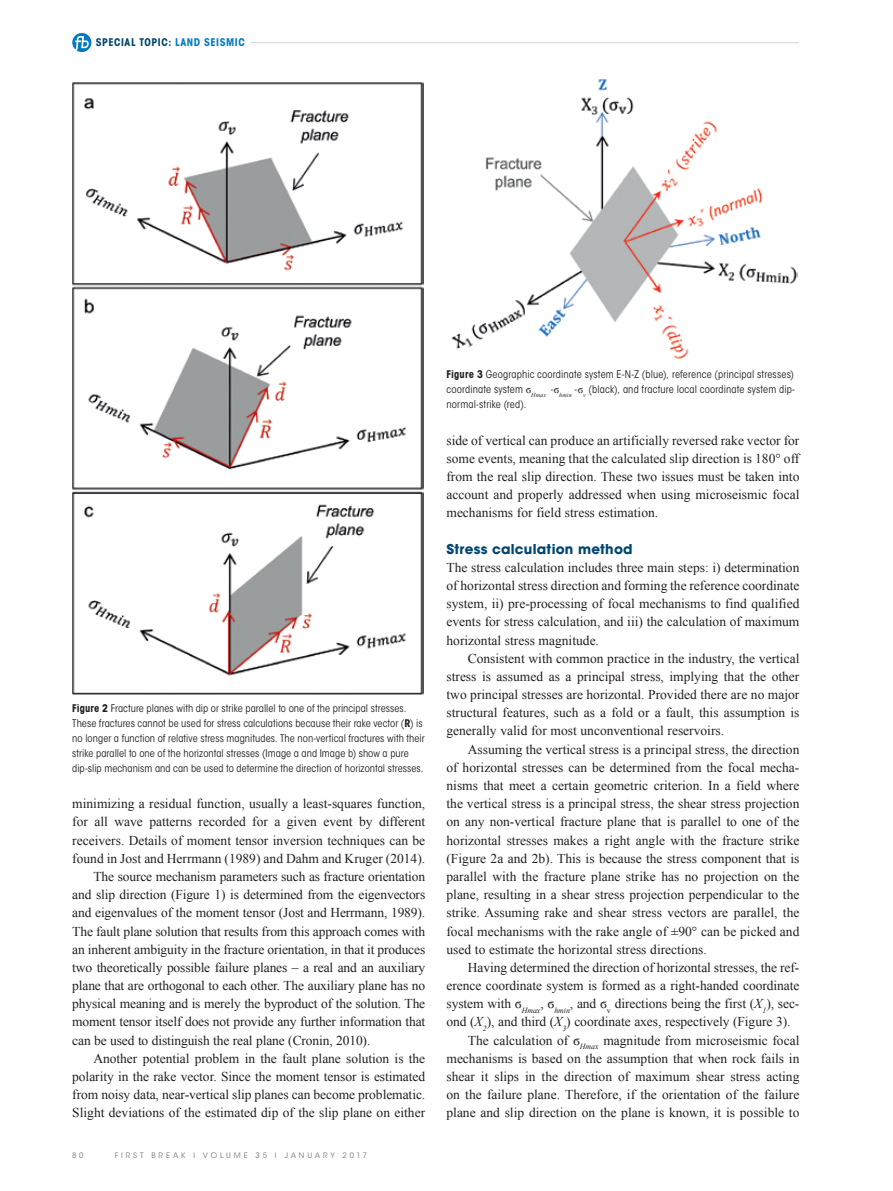
<style>
.page{position:relative;width:893px;height:1191px;background:#fff}
.page>*{position:absolute;margin:0;border:0;box-sizing:border-box;transform-origin:0 0}
._00-FB_BODY_indent{font:13.5px/18.1px "Times New Roman";color:#231f20;text-align:justify}
._00-FB_BODY{font:13.5px/18.1px "Times New Roman";color:#231f20;text-align:justify}
._02-HEADER_2{font:700 13.5px "ITC Avant Garde Std";letter-spacing:.015em;color:#004670}
._06-CAPTION_black{font:condensed 10.5px/15px "ITC Avant Garde Std";letter-spacing:.005em;color:#231f20}
.t1{font:700 condensed 10.5px "ITC Avant Garde Std";letter-spacing:.055em;color:#004670}
.t2{font:7.5px "ITC Avant Garde Std";letter-spacing:.385em;color:#787a7d}
.s1{color:#007ac2}
.s2{font-weight:700}
.s3{color:#1c8acb}
.s4{font-family:"Times New Roman";font-stretch:normal}
.s5{font-style:italic}
</style>
<div class="page">
<hr style="left:251px;top:42px;width:548px;height:1px;background:#d1d2d4">
<svg style="left:72px;top:33px;width:19px;height:19px"></svg>
<img style="left:72px;top:82px;width:351px;height:613px">
<img style="left:451px;top:79px;width:346px;height:280px">
<p class="t1" style="left:96px;top:36px;width:151px">SPECIAL TOPIC: <span class="s1">LAND SEISMIC</span></p>
<p class="_06-CAPTION_black" style="left:72px;top:701px;width:354px"><span class="s2">Figure 2</span> Fracture planes with dip or strike parallel to one of the principal stresses.<br>These fractures cannot be used for stress calculations because their rake vector (<span class="s2">R</span>) is no longer a function of relative stress magnitudes. The non-vertical fractures with their strike parallel to one of the horizontal stresses (Image a and Image b) show a pure dip-slip mechanism and can be used to determine the direction of horizontal stresses.</p>
<p class="_00-FB_BODY" style="left:72px;top:794px;width:354px">minimizing a residual function, usually a least-squares function, for all wave patterns recorded for a given event by different receivers. Details of moment tensor inversion techniques can be found in Jost and Herrmann (1989) and Dahm and Kruger (2014).</p>
<p class="_00-FB_BODY_indent" style="left:72px;top:867px;width:354px;text-indent:21px">The source mechanism parameters such as fracture orientation and slip direction (Figure 1) is determined from the eigenvectors and eigenvalues of the moment tensor (Jost and Herrmann, 1989).<br>The fault plane solution that results from this approach comes with an inherent ambiguity in the fracture orientation, in that it produces two theoretically possible failure planes – a real and an auxiliary plane that are orthogonal to each other. The auxiliary plane has no physical meaning and is merely the byproduct of the solution. The moment tensor itself does not provide any further information that can be used to distinguish the real plane (Cronin, 2010).</p>
<p class="_00-FB_BODY_indent" style="left:72px;top:1049px;width:354px;text-indent:21px">Another potential problem in the fault plane solution is the polarity in the rake vector. Since the moment tensor is estimated from noisy data, near-vertical slip planes can become problematic.<br>Slight deviations of the estimated dip of the slip plane on either</p>
<p class="t2" style="left:72px;top:1151px;width:13px">8 0</p>
<p class="t2" style="left:115px;top:1151px;width:254px">FIRST BREAK I VOLUME 35 <span class="s3">I</span> JANUARY 2017</p>
<p class="_06-CAPTION_black" style="left:446px;top:367px;width:350px;text-align:justify"><span class="s2">Figure 3</span> Geographic coordinate system E-N-Z (blue), reference (principal stresses) coordinate system <span class="s4">ϭ</span><sub>Hmax</sub> -<span class="s4">ϭ</span><sub>hmin</sub> -<span class="s4">ϭ</span><sub>v</sub> (black), and fracture local coordinate system dip&shy;normal-strike (red).</p>
<p class="_00-FB_BODY_indent" style="left:446px;top:431px;width:354px">side of vertical can produce an artificially reversed rake vector for some events, meaning that the calculated slip direction is 180° off from the real slip direction. These two issues must be taken into account and properly addressed when using microseismic focal mechanisms for field stress estimation.</p>
<p class="_02-HEADER_2" style="left:446px;top:540px;width:188px">Stress calculation method</p>
<p class="_00-FB_BODY" style="left:446px;top:558px;width:354px">The stress calculation includes three main steps: i) determination of horizontal stress direction and forming the reference coordinate system, ii) pre-processing of focal mechanisms to find qualified events for stress calculation, and iii) the calculation of maximum horizontal stress magnitude.</p>
<p class="_00-FB_BODY_indent" style="left:446px;top:649px;width:354px;text-indent:21px">Consistent with common practice in the industry, the vertical stress is assumed as a principal stress, implying that the other two principal stresses are horizontal. Provided there are no major structural features, such as a fold or a fault, this assumption is generally valid for most unconventional reservoirs.</p>
<p class="_00-FB_BODY_indent" style="left:446px;top:740px;width:354px;text-indent:21px">Assuming the vertical stress is a principal stress, the direction of horizontal stresses can be determined from the focal mecha&shy;nisms that meet a certain geometric criterion. In a field where the vertical stress is a principal stress, the shear stress projection on any non-vertical fracture plane that is parallel to one of the horizontal stresses makes a right angle with the fracture strike (Figure 2a and 2b). This is because the stress component that is parallel with the fracture plane strike has no projection on the plane, resulting in a shear stress projection perpendicular to the strike. Assuming rake and shear stress vectors are parallel, the focal mechanisms with the rake angle of ±90° can be picked and used to estimate the horizontal stress directions.</p>
<p class="_00-FB_BODY_indent" style="left:446px;top:958px;width:354px;text-indent:21px">Having determined the direction of horizontal stresses, the ref&shy;erence coordinate system is formed as a right-handed coordinate system with ϭ<sub>Hmax</sub>, ϭ<sub>hmin</sub>, and ϭ<sub>v</sub> directions being the first (<span class="s5">X</span><sub>1</sub>), sec&shy;ond (<span class="s5">X</span><sub>2</sub>), and third (<span class="s5">X</span><sub>3</sub>) coordinate axes, respectively (Figure 3).</p>
<p class="_00-FB_BODY_indent" style="left:446px;top:1030px;width:354px;text-indent:21px">The calculation of ϭ<sub>Hmax</sub> magnitude from microseismic focal mechanisms is based on the assumption that when rock fails in shear it slips in the direction of maximum shear stress acting on the failure plane. Therefore, if the orientation of the failure plane and slip direction on the plane is known, it is possible to</p>
</div>
